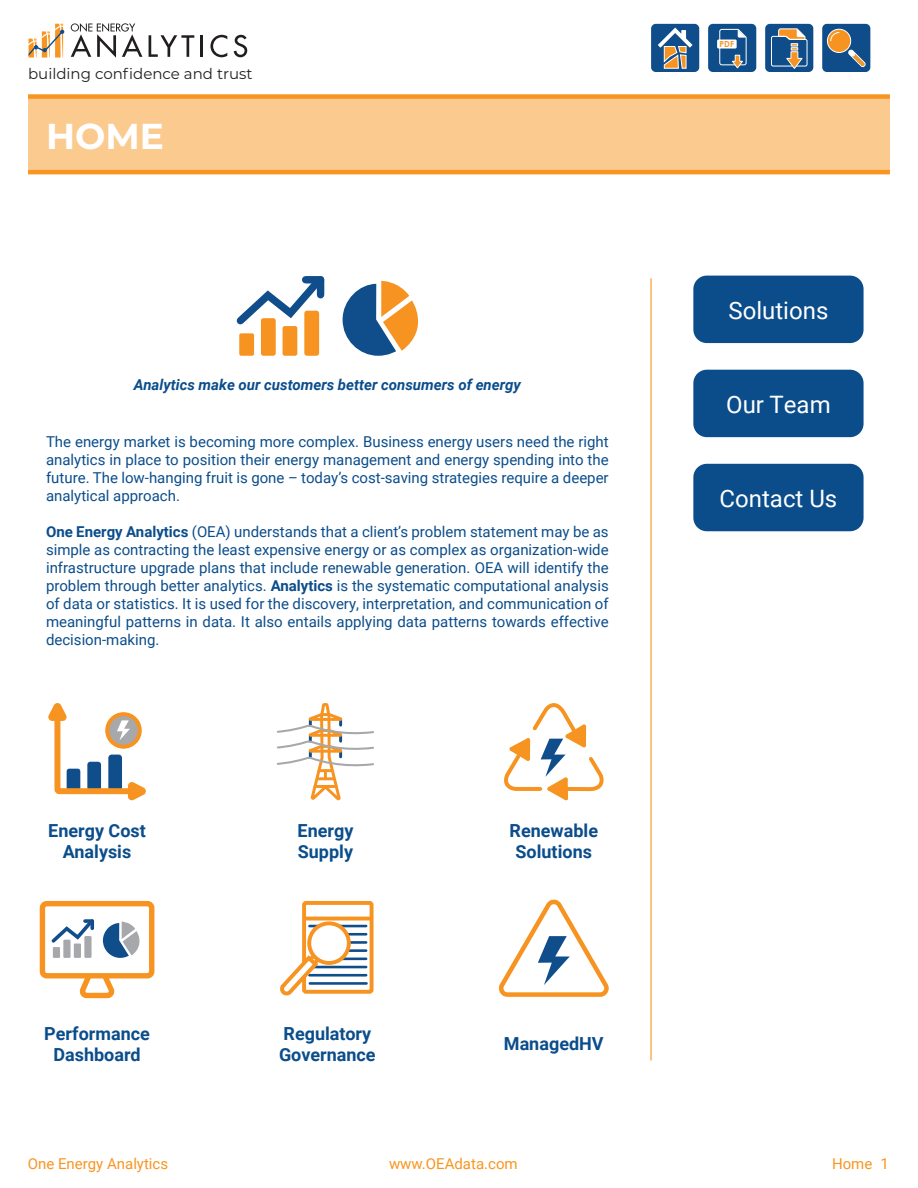
<style>
.page{position:relative;width:918px;height:1188px;background:#fff}
.page>*{position:absolute;margin:0;border:0;box-sizing:border-box;transform-origin:0 0}
.t1{font:700 36px "Montserrat";color:#fff}
.t2{font:24px "Roboto";color:#fff}
.t3{font:700 18px "Roboto";color:#0b4d8b}
.t4{font:15px/18px "Roboto";color:#0b4d8b;text-align:justify}
.t5{font:italic 700 15px "Roboto";color:#0b4d8b}
.t6{font:15px "Roboto";color:#f89520}
.t7{font:15px "Montserrat";color:#231f20}
.t8{font:700 8.25px "Century Gothic";color:#f79320}
.s1{font-weight:700}
</style>
<div class="page">
<div style="left:693px;top:276px;width:171px;height:67px;background:#0b4d8b;border-radius:14px"></div>
<div style="left:693px;top:370px;width:171px;height:67px;background:#0b4d8b;border-radius:14px"></div>
<div style="left:28px;top:97px;width:862px;height:75px;background:#fbca8f"></div>
<div style="left:28px;top:94px;width:862px;height:5px;background:#f89520"></div>
<hr style="left:28px;top:170px;width:862px;height:4px;background:#f89520">
<hr style="left:650px;top:278px;width:2px;height:782px;background:#f89520">
<div style="left:693px;top:464px;width:171px;height:67px;background:#0b4d8b;border-radius:14px"></div>
<svg style="left:71px;top:23px;width:71px;height:35px"></svg>
<svg style="left:149px;top:35px;width:45px;height:22px"></svg>
<hr style="left:201px;top:35px;width:2px;height:22px;background:#221e1f">
<svg style="left:210px;top:35px;width:17px;height:22px"></svg>
<svg style="left:234px;top:35px;width:13px;height:22px"></svg>
<svg style="left:29px;top:24px;width:36px;height:34px"></svg>
<svg style="left:236px;top:276px;width:89px;height:55px"></svg>
<div style="left:306px;top:276px;width:15px;height:7px;background:#104d8b"></div>
<div style="left:317px;top:280px;width:7px;height:15px;background:#104d8b"></div>
<div style="left:239px;top:333px;width:15px;height:23px;background:#f79320;border-radius:2px"></div>
<div style="left:261px;top:318px;width:15px;height:38px;background:#f79320;border-radius:3px"></div>
<div style="left:283px;top:326px;width:14px;height:30px;background:#f79320;border-radius:2px"></div>
<div style="left:304px;top:311px;width:15px;height:45px;background:#f79320;border-radius:3px"></div>
<svg style="left:343px;top:281px;width:75px;height:75px"></svg>
<div style="left:765px;top:24px;width:48px;height:48px;background:#0e4c8a;border-radius:5px"></div>
<svg style="left:771px;top:28px;width:37px;height:41px"></svg>
<div style="left:651px;top:24px;width:48px;height:48px;background:#104d8b;border-radius:5px"></div>
<svg style="left:658px;top:28px;width:34px;height:41px"></svg>
<div style="left:708px;top:24px;width:48px;height:48px;background:#0e4c8a;border-radius:5px"></div>
<div style="left:717px;top:40px;width:20px;height:9px;background:#fff"></div>
<svg style="left:719px;top:28px;width:28px;height:41px"></svg>
<div style="left:822px;top:24px;width:48px;height:48px;background:#0e4c8a;border-radius:5px"></div>
<div style="left:827px;top:29px;width:24px;height:23px;background:#f79320;border-radius:50%"></div>
<div style="left:827px;top:29px;width:24px;height:24px;border:1px solid #fff;border-radius:50%"></div>
<svg style="left:847px;top:49px;width:19px;height:18px"></svg>
<svg style="left:830px;top:32px;width:10px;height:10px"></svg>
<svg style="left:48px;top:703px;width:98px;height:97px"></svg>
<svg style="left:277px;top:703px;width:97px;height:97px"></svg>
<svg style="left:499px;top:900px;width:110px;height:97px"></svg>
<div style="left:40px;top:901px;width:114px;height:77px;border:5px solid #f79320;border-radius:4px"></div>
<svg style="left:78px;top:972px;width:38px;height:26px"></svg>
<svg style="left:51px;top:919px;width:43px;height:27px"></svg>
<div style="left:53px;top:947px;width:7px;height:11px;background:#a7a8ac"></div>
<div style="left:63px;top:940px;width:8px;height:18px;background:#a7a8ac"></div>
<div style="left:74px;top:944px;width:7px;height:14px;background:#a7a8ac"></div>
<div style="left:84px;top:936px;width:8px;height:22px;background:#a7a8ac"></div>
<svg style="left:103px;top:922px;width:37px;height:36px"></svg>
<hr style="left:309px;top:925px;width:57px;height:2px;background:#104d8b">
<hr style="left:313px;top:933px;width:53px;height:3px;background:#104d8b">
<hr style="left:311px;top:941px;width:55px;height:3px;background:#104d8b">
<hr style="left:312px;top:949px;width:54px;height:3px;background:#104d8b">
<hr style="left:318px;top:958px;width:48px;height:2px;background:#104d8b">
<hr style="left:309px;top:966px;width:57px;height:2px;background:#104d8b">
<hr style="left:309px;top:974px;width:57px;height:3px;background:#104d8b">
<hr style="left:310px;top:982px;width:57px;height:3px;background:#104d8b">
<div style="left:302px;top:901px;width:72px;height:93px;border:4px solid #f79320;border-radius:2px"></div>
<hr style="left:304px;top:917px;width:68px;height:3px;background:#f79320">
<div style="left:309px;top:923px;width:40px;height:40px;background:#fff;border-radius:50%"></div>
<div style="left:307px;top:921px;width:44px;height:44px;border:4px solid #f79320;border-radius:50%"></div>
<svg style="left:280px;top:950px;width:43px;height:46px"></svg>
<svg style="left:504px;top:703px;width:100px;height:97px"></svg>
<p class="t7" style="left:28px;top:64px;width:226px">building confidence and trust</p>
<p class="t1" style="left:46px;top:110px;width:120px">HOME</p>
<p class="t5" style="left:134px;top:375px;width:389px">Analytics make our customers better consumers of energy</p>
<p class="t4" style="left:46px;top:432px;width:564px">The energy market is becoming more complex. Business energy users need the right analytics in place to position their energy management and energy spending into the future. The low-hanging fruit is gone – today’s cost-saving strategies require a deeper analytical approach.</p>
<p class="t4" style="left:46px;top:522px;width:564px"><span class="s1">One Energy Analytics</span> (OEA) understands that a client’s problem statement may be as simple as contracting the least expensive energy or as complex as organization-wide infrastructure upgrade plans that include renewable generation. OEA will identify the problem through better analytics. <span class="s1">Analytics</span> is the systematic computational analysis of data or statistics. It is used for the discovery, interpretation, and communication of meaningful patterns in data. It also entails applying data patterns towards effective decision-making.</p>
<p class="t3" style="left:48px;top:818px;width:99px">Energy Cost</p>
<p class="t3" style="left:63px;top:839px;width:70px">Analysis</p>
<p class="t3" style="left:44px;top:1020px;width:107px">Performance</p>
<p class="t3" style="left:53px;top:1041px;width:89px">Dashboard</p>
<p class="t3" style="left:298px;top:818px;width:57px">Energy</p>
<p class="t3" style="left:298px;top:839px;width:57px">Supply</p>
<p class="t3" style="left:284px;top:1020px;width:89px">Regulatory</p>
<p class="t3" style="left:279px;top:1041px;width:98px">Governance</p>
<p class="t3" style="left:510px;top:818px;width:90px">Renewable</p>
<p class="t3" style="left:516px;top:839px;width:78px">Solutions</p>
<p class="t3" style="left:504px;top:1031px;width:101px">ManagedHV</p>
<p class="t8" style="left:720px;top:38px;width:16px">PDF</p>
<p class="t2" style="left:728px;top:294px;width:101px">Solutions</p>
<p class="t2" style="left:726px;top:388px;width:106px">Our Team</p>
<p class="t2" style="left:720px;top:482px;width:119px">Contact Us</p>
<p class="t6" style="left:28px;top:1153px;width:142px">One Energy Analytics</p>
<p class="t6" style="left:389px;top:1153px;width:130px">www.OEAdata.com</p>
<p class="t6" style="left:832px;top:1153px;width:59px">Home 1</p>
</div>
